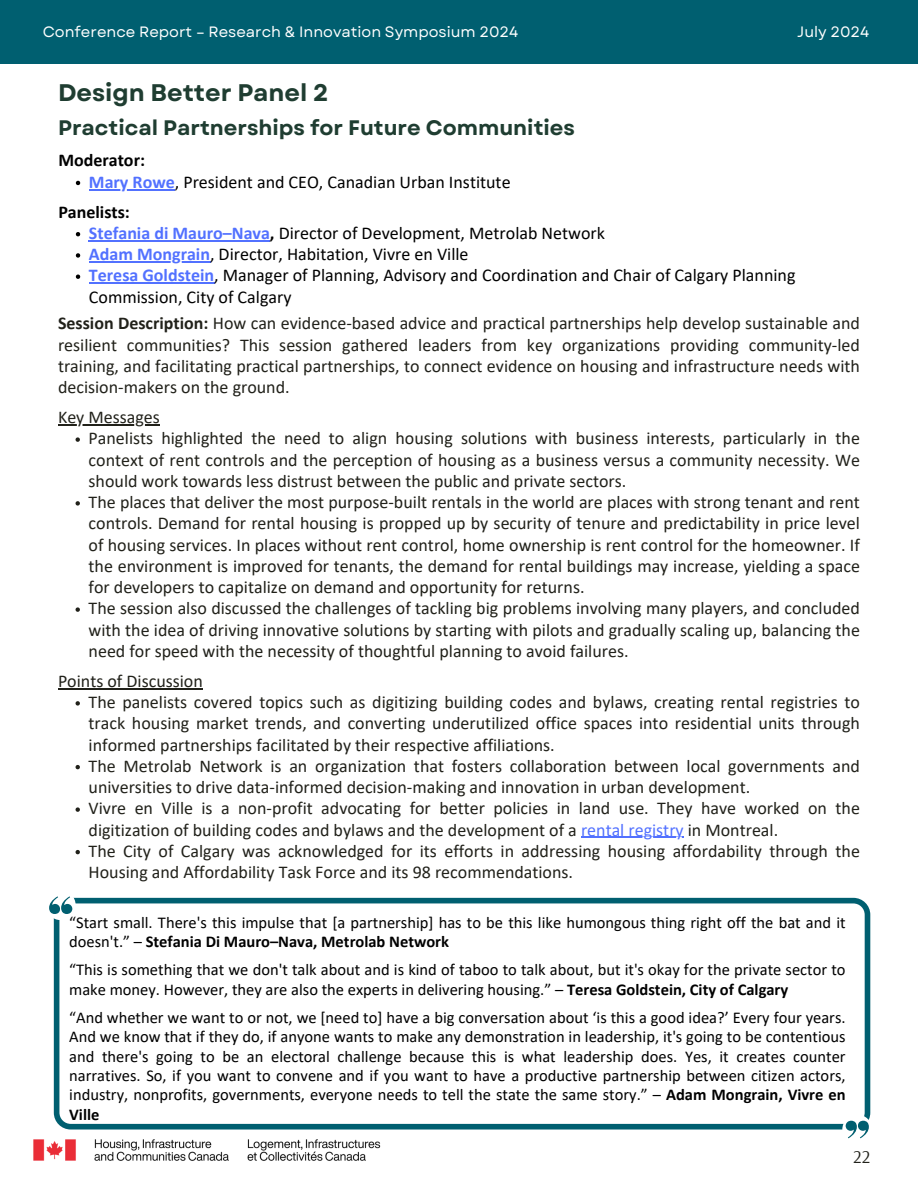
<style>
.page{position:relative;width:918px;height:1188px;background:#fff}
.page>*{position:absolute;margin:0;border:0;box-sizing:border-box;transform-origin:0 0}
.t1{font:700 24px "Garet";color:#1f3d31}
.t2{font:700 21px "Garet";color:#1f3d31}
.t3{font:18px/21.3px "Calibri";color:#21211a;text-align:justify}
.t4{font:18px/21.3px "Calibri";color:#000}
.t5{font:700 18px "Calibri";color:#000}
.t6{font:18px "Arsenal";color:#21211a}
.t7{font:16.5px/19.4px "Calibri";color:#000}
.t8{font:15px "Garet";color:#fff}
.s1{font-weight:700;color:#5271ff}
.s2{font-weight:700}
.s3{color:#5271ff}
</style>
<div class="page">
<div style="left:0;top:0;width:918px;height:64px;background:#005f70"></div>
<img style="left:33px;top:1139px;width:348px;height:22px">
<svg style="left:76px;top:181px;width:4px;height:4px"></svg>
<hr style="left:89px;top:189px;width:86px;height:1px;background:#5271ff">
<svg style="left:76px;top:232px;width:4px;height:4px"></svg>
<hr style="left:89px;top:240px;width:181px;height:1px;background:#5271ff">
<svg style="left:76px;top:253px;width:4px;height:5px"></svg>
<hr style="left:89px;top:261px;width:121px;height:2px;background:#5271ff">
<svg style="left:76px;top:275px;width:4px;height:4px"></svg>
<hr style="left:89px;top:283px;width:125px;height:1px;background:#5271ff">
<hr style="left:58px;top:424px;width:102px;height:2px;background:#21211a">
<svg style="left:76px;top:437px;width:4px;height:5px"></svg>
<svg style="left:76px;top:501px;width:4px;height:5px"></svg>
<svg style="left:76px;top:607px;width:4px;height:5px"></svg>
<hr style="left:58px;top:688px;width:145px;height:1px;background:#21211a">
<svg style="left:76px;top:701px;width:4px;height:5px"></svg>
<svg style="left:76px;top:765px;width:4px;height:4px"></svg>
<svg style="left:76px;top:807px;width:4px;height:5px"></svg>
<hr style="left:581px;top:837px;width:103px;height:1px;background:#5271ff">
<svg style="left:76px;top:850px;width:4px;height:4px"></svg>
<svg style="left:54px;top:898px;width:816px;height:232px"></svg>
<div style="left:46px;top:890px;width:30px;height:30px;background:#fff;border-radius:50%"></div>
<svg style="left:49px;top:896px;width:23px;height:18px"></svg>
<div style="left:842px;top:1115px;width:30px;height:29px;background:#fff;border-radius:50%"></div>
<svg style="left:846px;top:1121px;width:23px;height:17px"></svg>
<p class="t8" style="left:43px;top:21px;width:477px">Conference Report – Research &amp; Innovation Symposium 2024</p>
<p class="t8" style="left:797px;top:21px;width:74px">July 2024</p>
<h3 class="t1" style="left:58px;top:75px;width:272px">Design Better Panel 2</h3>
<p class="t2" style="left:58px;top:113px;width:518px">Practical Partnerships for Future Communities</p>
<h3 class="t5" style="left:58px;top:153px;width:88px">Moderator:</h3>
<p class="t4" style="left:89px;top:172px;width:423px"><span class="s1">Mary Rowe</span>, President and CEO, Canadian Urban Institute</p>
<p class="t5" style="left:58px;top:204px;width:73px">Panelists:</p>
<p class="t4" style="left:89px;top:224px;width:518px"><span class="s1">Stefania di Mauro–Nava</span><span class="s2">,</span> Director of Development, Metrolab Network</p>
<h4 class="t4" style="left:89px;top:245px;width:381px"><span class="s1">Adam Mongrain</span>, Director, Habitation, Vivre en Ville</h4>
<h4 class="t4" style="left:89px;top:266px;width:708px"><span class="s1">Teresa Goldstein</span>, Manager of Planning, Advisory and Coordination and Chair of Calgary Planning<br>Commission, City of Calgary</h4>
<p class="t3" style="left:58px;top:314px;width:803px"><span class="s2">Session Description:</span> How can evidence-based advice and practical partnerships help develop sustainable and resilient communities? This session gathered leaders from key organizations providing community-led training, and facilitating practical partnerships, to connect evidence on housing and infrastructure needs with decision-makers on the ground.</p>
<p class="t3" style="left:58px;top:408px;width:103px">Key Messages</p>
<p class="t3" style="left:89px;top:429px;width:773px">Panelists highlighted the need to align housing solutions with business interests, particularly in the context of rent controls and the perception of housing as a business versus a community necessity. We should work towards less distrust between the public and private sectors.</p>
<h4 class="t3" style="left:89px;top:493px;width:773px">The places that deliver the most purpose-built rentals in the world are places with strong tenant and rent controls. Demand for rental housing is propped up by security of tenure and predictability in price level of housing services. In places without rent control, home ownership is rent control for the homeowner. If the environment is improved for tenants, the demand for rental buildings may increase, yielding a space for developers to capitalize on demand and opportunity for returns.</h4>
<p class="t3" style="left:89px;top:599px;width:773px">The session also discussed the challenges of tackling big problems involving many players, and concluded with the idea of driving innovative solutions by starting with pilots and gradually scaling up, balancing the need for speed with the necessity of thoughtful planning to avoid failures.</p>
<p class="t3" style="left:58px;top:672px;width:146px">Points of Discussion</p>
<p class="t3" style="left:89px;top:693px;width:773px">The panelists covered topics such as digitizing building codes and bylaws, creating rental registries to track housing market trends, and converting underutilized office spaces into residential units through informed partnerships facilitated by their respective affiliations.</p>
<p class="t3" style="left:89px;top:757px;width:773px">The Metrolab Network is an organization that fosters collaboration between local governments and universities to drive data-informed decision-making and innovation in urban development.</p>
<p class="t3" style="left:89px;top:799px;width:773px">Vivre en Ville is a non-profit advocating for better policies in land use. They have worked on the digitization of building codes and bylaws and the development of a <span class="s3">rental registry</span> in Montreal.</p>
<h4 class="t3" style="left:89px;top:842px;width:773px">The City of Calgary was acknowledged for its efforts in addressing housing affordability through the<br>Housing and Affordability Task Force and its 98 recommendations.</h4>
<h4 class="t7" style="left:69px;top:914px;width:778px">“Start small. There's this impulse that [a partnership] has to be this like humongous thing right off the bat and it doesn't.” – <span class="s2">Stefania Di Mauro–Nava, Metrolab Network</span></h4>
<h4 class="t7" style="left:69px;top:961px;width:778px">“This is something that we don't talk about and is kind of taboo to talk about, but it's okay for the private sector to make money. However, they are also the experts in delivering housing.” – <span class="s2">Teresa Goldstein, City of Calgary</span></h4>
<p class="t7" style="left:69px;top:1009px;width:778px;text-align:justify">“And whether we want to or not, we [need to] have a big conversation about ‘is this a good idea?’ Every four years.<br>And we know that if they do, if anyone wants to make any demonstration in leadership, it's going to be contentious and there's going to be an electoral challenge because this is what leadership does. Yes, it creates counter narratives. So, if you want to convene and if you want to have a productive partnership between citizen actors, industry, nonprofits, governments, everyone needs to tell the state the same story.” – <span class="s2">Adam Mongrain, Vivre en Ville</span></p>
<h2 class="t6" style="left:853px;top:1145px;width:19px">22</h2>
</div>
